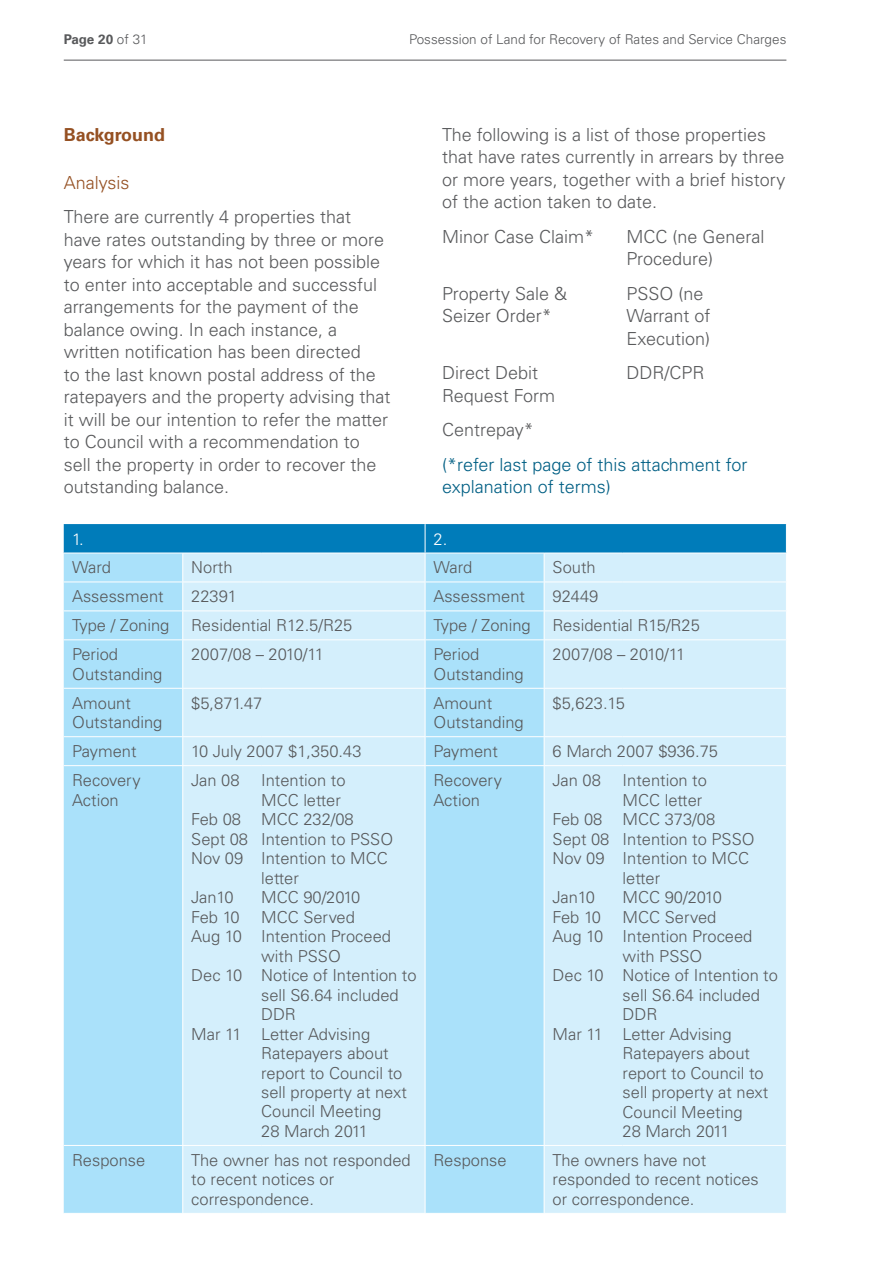
<style>
.page{position:relative;width:893px;height:1263px;background:#fff}
.page>*{position:absolute;margin:0;border:0;box-sizing:border-box;transform-origin:0 0}
.t1{font:300 18px/22.5px "Univers LT Std";color:#58595b}
.t2{font:300 18px/22.5px "Univers LT Std";color:#005f84}
.t3{font:700 18px "Univers LT";color:#955022}
.t4{font:300 18px "Univers LT Std";color:#955022}
.t5{font:300 16.5px/19.5px "Univers LT Std";color:#58595b}
.t6{font:300 16.5px/19.5px "Univers LT Std";letter-spacing:-.02em;color:#58595b}
.t7{font:300 16.5px "Univers LT Std";color:#fff}
.t8{font:300 13.5px "Univers LT Std";color:#58595b}
.t9{font:700 13.5px "Univers LT";letter-spacing:-.01em;color:#58595b}
.s1{font-family:"Univers LT Std";font-weight:300}
</style>
<div class="page">
<hr style="left:64px;top:60px;width:722px;height:1px;background:#58595b">
<div style="left:64px;top:640px;width:118px;height:573px;background:#aae1fa"></div>
<svg style="left:183px;top:640px;width:603px;height:573px;fill:#d4effc"></svg>
<hr style="left:544px;top:640px;width:1px;height:48px;background:#fff">
<hr style="left:64px;top:688px;width:197px;height:1px;background:#fff">
<hr style="left:261px;top:688px;width:164px;height:1px;background:#fff">
<hr style="left:425px;top:688px;width:119px;height:1px;background:#fff">
<hr style="left:544px;top:688px;width:79px;height:1px;background:#fff">
<hr style="left:544px;top:689px;width:1px;height:47px;background:#fff">
<hr style="left:623px;top:688px;width:164px;height:1px;background:#fff">
<hr style="left:64px;top:736px;width:197px;height:1px;background:#fff">
<svg style="left:182px;top:737px;width:1px;height:28px"></svg>
<hr style="left:261px;top:736px;width:164px;height:1px;background:#fff">
<hr style="left:425px;top:736px;width:119px;height:1px;background:#fff">
<hr style="left:544px;top:736px;width:79px;height:1px;background:#fff">
<svg style="left:544px;top:737px;width:1px;height:28px"></svg>
<hr style="left:623px;top:736px;width:164px;height:1px;background:#fff">
<hr style="left:64px;top:765px;width:197px;height:1px;background:#fff">
<hr style="left:261px;top:765px;width:164px;height:1px;background:#fff">
<hr style="left:425px;top:765px;width:119px;height:1px;background:#fff">
<hr style="left:544px;top:765px;width:79px;height:1px;background:#fff">
<hr style="left:544px;top:766px;width:1px;height:379px;background:#fff">
<hr style="left:623px;top:765px;width:164px;height:1px;background:#fff">
<hr style="left:64px;top:1145px;width:197px;height:1px;background:#fff">
<hr style="left:261px;top:1145px;width:164px;height:1px;background:#fff">
<hr style="left:425px;top:1145px;width:119px;height:1px;background:#fff">
<hr style="left:544px;top:1145px;width:79px;height:1px;background:#fff">
<hr style="left:544px;top:1146px;width:1px;height:67px;background:#fff">
<hr style="left:623px;top:1145px;width:164px;height:1px;background:#fff">
<svg style="left:64px;top:524px;width:723px;height:115px"></svg>
<hr style="left:425px;top:640px;width:1px;height:48px;background:#fff">
<hr style="left:425px;top:689px;width:1px;height:47px;background:#fff">
<svg style="left:425px;top:737px;width:1px;height:28px"></svg>
<hr style="left:425px;top:766px;width:1px;height:379px;background:#fff">
<hr style="left:425px;top:1146px;width:1px;height:67px;background:#fff">
<p class="t9" style="left:64px;top:31px;width:85px">Page 20 <span class="s1">of 31</span></p>
<p class="t8" style="left:409px;top:34px;width:379px">Possession of Land for Recovery of Rates and Service Charges</p>
<p class="t3" style="left:64px;top:124px;width:103px">Background</p>
<p class="t4" style="left:64px;top:175px;width:67px">Analysis</p>
<p class="t1" style="left:64px;top:207px;width:328px">There are currently 4 properties that have rates outstanding by three or more years for which it has not been possible to enter into acceptable and successful arrangements for the payment of the balance owing. In each instance, a written notification has been directed<br>to the last known postal address of the ratepayers and the property advising that it will be our intention to refer the matter to Council with a recommendation to sell the property in order to recover the outstanding balance.</p>
<p class="t1" style="left:442px;top:124px;width:345px">The following is a list of those properties that have rates currently in arrears by three or more years, together with a brief history of the action taken to date.</p>
<p class="t1" style="left:442px;top:226px;width:153px">Minor Case Claim*</p>
<p class="t1" style="left:626px;top:226px;width:139px">MCC (ne General<br>Procedure)</p>
<p class="t1" style="left:442px;top:283px;width:126px">Property Sale &amp;</p>
<p class="t1" style="left:626px;top:283px;width:78px">PSSO (ne</p>
<p class="t1" style="left:442px;top:306px;width:111px">Seizer Order*</p>
<p class="t1" style="left:626px;top:306px;width:86px">Warrant of<br>Execution)</p>
<p class="t1" style="left:442px;top:363px;width:97px">Direct Debit</p>
<p class="t1" style="left:626px;top:363px;width:79px">DDR/CPR</p>
<p class="t1" style="left:442px;top:379px;width:114px;line-height:34.5px">Request Form<br>Centrepay*</p>
<p class="t2" style="left:442px;top:454px;width:307px">(*refer last page of this attachment for explanation of terms)</p>
<p class="t7" style="left:72px;top:532px;width:13px">1.</p>
<p class="t7" style="left:434px;top:532px;width:15px">2.</p>
<p class="t5" style="left:72px;top:559px;width:40px">Ward</p>
<p class="t5" style="left:191px;top:559px;width:43px">North</p>
<p class="t5" style="left:434px;top:559px;width:40px">Ward</p>
<p class="t5" style="left:553px;top:559px;width:45px">South</p>
<p class="t5" style="left:72px;top:588px;width:93px">Assessment</p>
<p class="t5" style="left:191px;top:588px;width:47px">22391</p>
<p class="t5" style="left:434px;top:588px;width:93px">Assessment</p>
<p class="t5" style="left:553px;top:588px;width:47px">92449</p>
<p class="t5" style="left:72px;top:617px;width:99px">Type / Zoning</p>
<p class="t5" style="left:191px;top:617px;width:163px">Residential R12.5/R25</p>
<p class="t5" style="left:434px;top:617px;width:99px">Type / Zoning</p>
<p class="t5" style="left:553px;top:617px;width:149px">Residential R15/R25</p>
<p class="t5" style="left:72px;top:646px;width:92px">Period<br>Outstanding</p>
<p class="t5" style="left:191px;top:646px;width:134px">2007/08 – 2010/11</p>
<p class="t5" style="left:434px;top:646px;width:92px">Period<br>Outstanding</p>
<p class="t5" style="left:553px;top:646px;width:134px">2007/08 – 2010/11</p>
<p class="t5" style="left:72px;top:694px;width:92px">Amount<br>Outstanding</p>
<p class="t5" style="left:191px;top:694px;width:73px">$5,871.47</p>
<p class="t5" style="left:434px;top:694px;width:92px">Amount<br>Outstanding</p>
<p class="t5" style="left:553px;top:694px;width:74px">$5,623.15</p>
<p class="t5" style="left:72px;top:742px;width:66px">Payment</p>
<p class="t5" style="left:191px;top:742px;width:172px">10 July 2007 $1,350.43</p>
<p class="t5" style="left:434px;top:742px;width:66px">Payment</p>
<p class="t5" style="left:553px;top:742px;width:167px">6 March 2007 $936.75</p>
<p class="t5" style="left:72px;top:771px;width:70px">Recovery<br>Action</p>
<p class="t5" style="left:191px;top:771px;width:50px">Jan 08</p>
<p class="t5" style="left:191px;top:810px;width:58px">Feb 08<br>Sept 08<br>Nov 09</p>
<p class="t6" style="left:191px;top:888px;width:52px">Jan10<br>Feb 10<br>Aug 10</p>
<p class="t5" style="left:191px;top:966px;width:53px">Dec 10</p>
<p class="t5" style="left:261px;top:771px;width:157px">Intention to<br>MCC letter<br>MCC 232/08<br>Intention to PSSO<br>Intention to MCC letter<br>MCC 90/2010<br>MCC Served<br>Intention Proceed with PSSO<br>Notice of Intention to sell S6.64 included<br>DDR<br>Letter Advising<br>Ratepayers about report to Council to sell property at next<br>Council Meeting<br>28 March 2011</p>
<p class="t5" style="left:434px;top:771px;width:70px">Recovery<br>Action</p>
<p class="t5" style="left:553px;top:771px;width:50px">Jan 08</p>
<p class="t5" style="left:623px;top:771px;width:157px">Intention to<br>MCC letter<br>MCC 373/08<br>Intention to PSSO<br>Intention to MCC letter<br>MCC 90/2010<br>MCC Served<br>Intention Proceed with PSSO<br>Notice of Intention to sell S6.64 included<br>DDR<br>Letter Advising<br>Ratepayers about report to Council to sell property at next<br>Council Meeting<br>28 March 2011</p>
<p class="t5" style="left:553px;top:810px;width:58px">Feb 08<br>Sept 08<br>Nov 09</p>
<p class="t6" style="left:553px;top:888px;width:52px">Jan10<br>Feb 10<br>Aug 10</p>
<p class="t5" style="left:553px;top:966px;width:53px">Dec 10</p>
<p class="t5" style="left:191px;top:1025px;width:52px">Mar 11</p>
<p class="t5" style="left:553px;top:1025px;width:52px">Mar 11</p>
<p class="t5" style="left:72px;top:1151px;width:75px">Response</p>
<p class="t5" style="left:191px;top:1151px;width:221px">The owner has not responded to recent notices or correspondence.</p>
<p class="t5" style="left:434px;top:1151px;width:75px">Response</p>
<p class="t5" style="left:553px;top:1151px;width:208px">The owners have not responded to recent notices or correspondence.</p>
</div>
